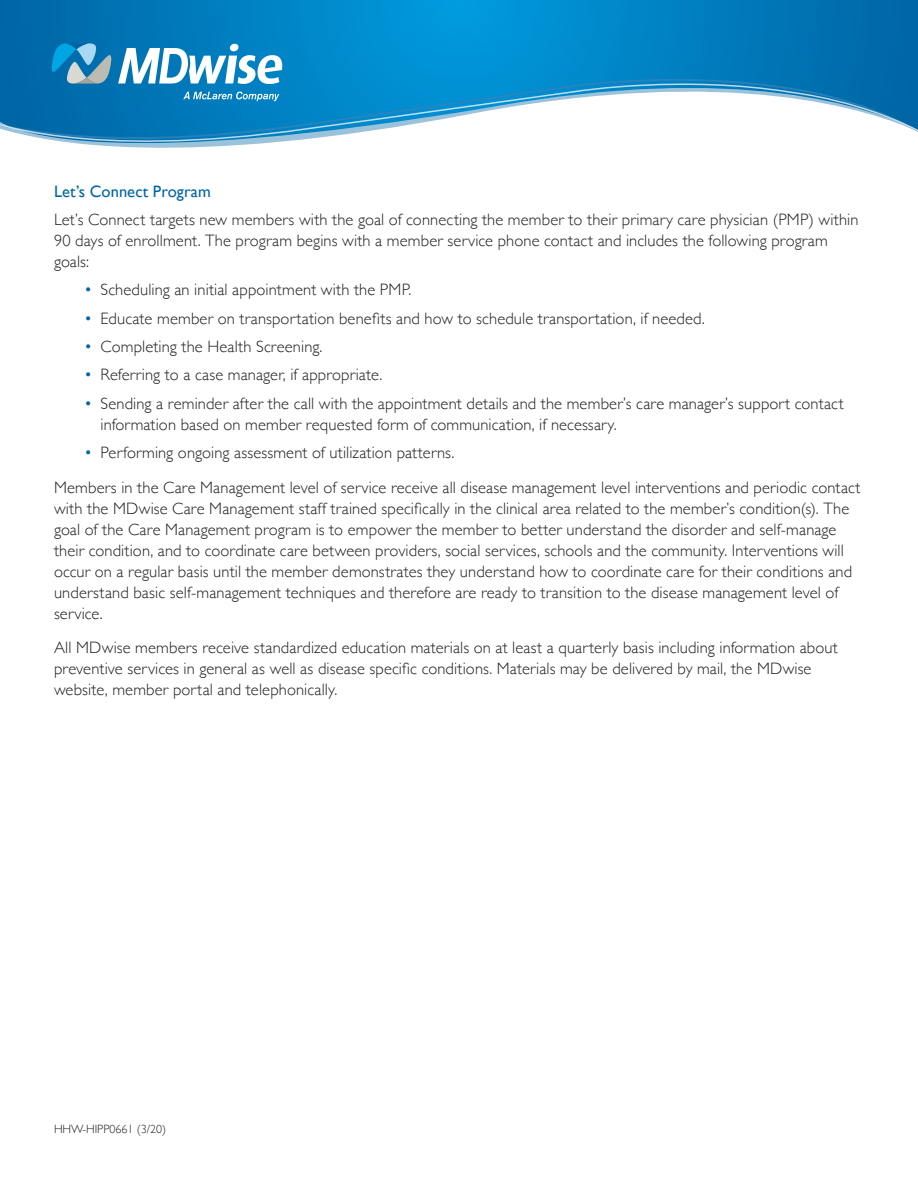
<style>
.page{position:relative;width:918px;height:1188px;background:#fff}
.page>*{position:absolute;margin:0;border:0;box-sizing:border-box;transform-origin:0 0}
.t1{font:300 16.5px/21px "Gill Sans";letter-spacing:.01em;color:#231f20}
.t2{font:16.5px "Gill Sans";letter-spacing:.005em;color:#0065a4}
.t3{font:300 12px "Gill Sans";color:#231f20}
.s1{color:#0065a4}
</style>
<div class="page">
<svg style="left:0;top:0;width:918px;height:148px;background:#1087c5"></svg>
<svg style="left:0;top:76px;width:918px;height:6px;background:#027fc0"></svg>
<svg style="left:0;top:82px;width:918px;height:61px"></svg>
<svg style="left:183px;top:92px;width:96px;height:9px"></svg>
<svg style="left:52px;top:43px;width:230px;height:41px"></svg>
<p class="t2" style="left:54px;top:182px;width:158px">Let’s Connect Program</p>
<p class="t1" style="left:54px;top:208px;width:806px">Let’s Connect targets new members with the goal of connecting the member to their primary care physician (PMP) within<br>90 days of enrollment. The program begins with a member service phone contact and includes the following program goals:</p>
<p class="t1" style="left:84px;top:279px;width:329px"><span class="s1">•</span> Scheduling an initial appointment with the PMP.</p>
<p class="t1" style="left:84px;top:307px;width:622px"><span class="s1">•</span> Educate member on transportation benefits and how to schedule transportation, if needed.</p>
<p class="t1" style="left:84px;top:335px;width:240px"><span class="s1">•</span> Completing the Health Screening.</p>
<p class="t1" style="left:84px;top:364px;width:300px"><span class="s1">•</span> Referring to a case manager, if appropriate.</p>
<p class="t1" style="left:100px;top:392px;width:745px;text-indent:-16px"><span class="s1">•</span> Sending a reminder after the call with the appointment details and the member’s care manager’s support contact information based on member requested form of communication, if necessary.</p>
<p class="t1" style="left:84px;top:441px;width:372px"><span class="s1">•</span> Performing ongoing assessment of utilization patterns.</p>
<p class="t1" style="left:54px;top:476px;width:808px">Members in the Care Management level of service receive all disease management level interventions and periodic contact with the MDwise Care Management staff trained specifically in the clinical area related to the member’s condition(s). The goal of the Care Management program is to empower the member to better understand the disorder and self-manage their condition, and to coordinate care between providers, social services, schools and the community. Interventions will occur on a regular basis until the member demonstrates they understand how to coordinate care for their conditions and understand basic self-management techniques and therefore are ready to transition to the disease management level of service.</p>
<p class="t1" style="left:54px;top:636px;width:785px">All MDwise members receive standardized education materials on at least a quarterly basis including information about preventive services in general as well as disease specific conditions. Materials may be delivered by mail, the MDwise website, member portal and telephonically.</p>
<p class="t3" style="left:54px;top:1120px;width:114px">HHW-HIPP0661 (3/20)</p>
</div>
